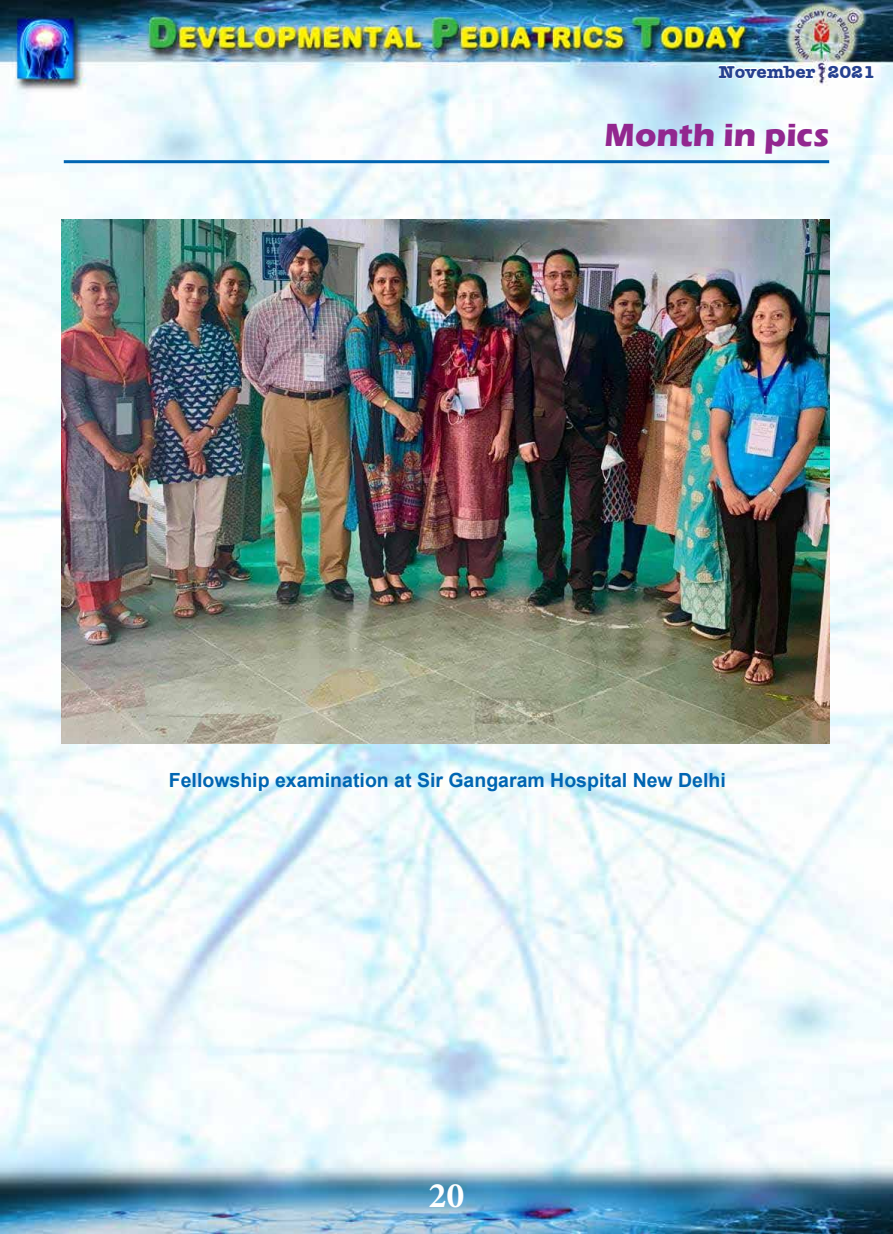
<style>
.page{position:relative;width:893px;height:1234px;background:#fff}
.page>*{position:absolute;margin:0;border:0;box-sizing:border-box;transform-origin:0 0}
.t1{font:700 36px "Minion Pro";color:#fff}
.t2{font:700 33px "Eras ITC";color:#92278f}
.t3{font:700 19.5px "Arial";color:#0065b2}
.t4{font:700 18px "Amer Typewriter IT Cby BT";color:#25408f}
</style>
<div class="page">
<img style="left:0;top:0;width:893px;height:1233px">
<img style="left:717px;top:0;width:100px;height:148px">
<svg style="left:826px;top:64px;width:50px;height:16px"></svg>
<hr style="left:64px;top:160px;width:765px;height:3px;background:#0065b2">
<img style="left:61px;top:220px;width:768px;height:522px">
<p class="t4" style="left:719px;top:60px;width:158px">November 2021</p>
<h2 class="t2" style="left:605px;top:116px;width:226px">month in pics</h2>
<p class="t3" style="left:169px;top:766px;width:558px">Fellowship examination at Sir Gangaram Hospital New Delhi</p>
<h1 class="t1" style="left:428px;top:1169px;width:37px">20</h1>
</div>
